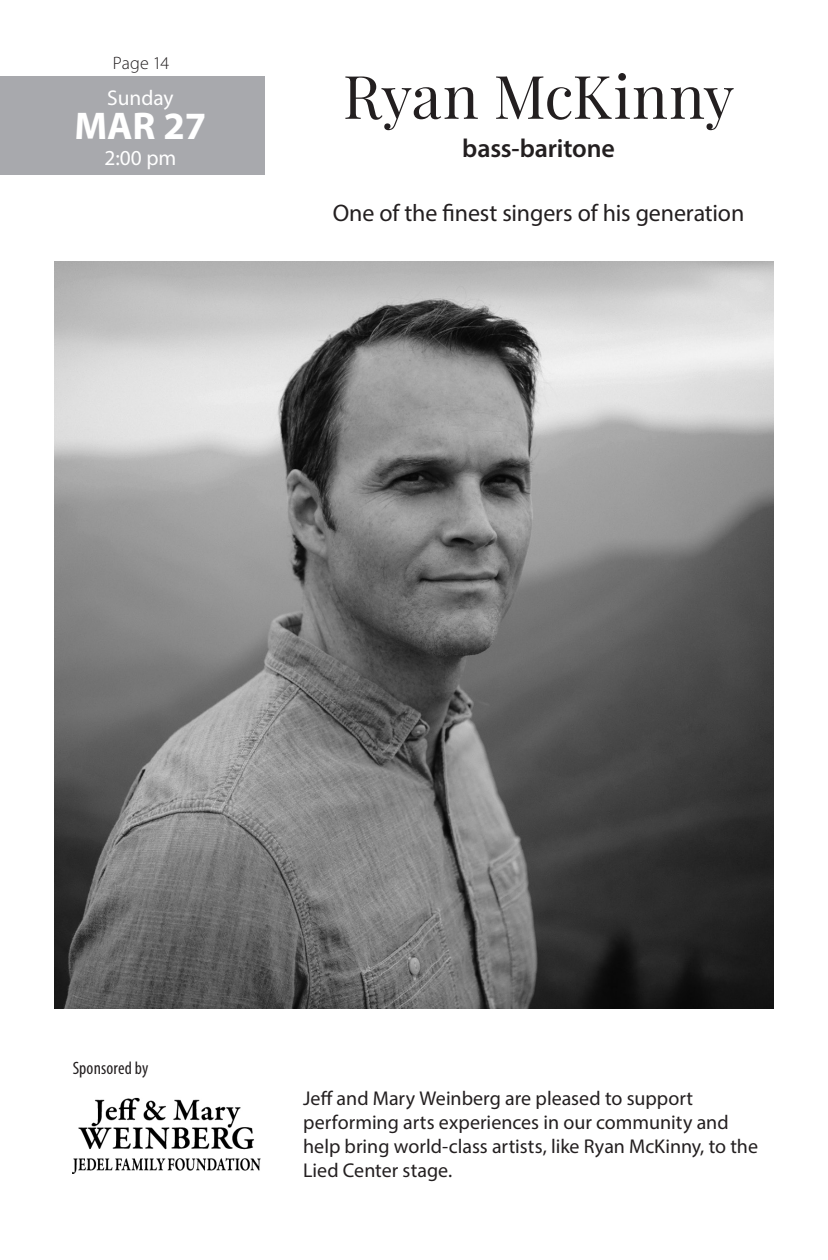
<style>
.page{position:relative;width:828px;height:1260px;background:#fff}
.page>*{position:absolute;margin:0;border:0;box-sizing:border-box;transform-origin:0 0}
.Body{font:60px "Playfair Display";color:#231f20}
.t1{font:700 38.8px "Myriad Pro";color:#fff}
.Body-2{font:600 26px "Myriad Pro";letter-spacing:-.01em;color:#231f20}
.t2{font:24px "Myriad Pro";letter-spacing:-.005em;color:#231f20}
.t3{font:21.4px "Myriad Pro";color:#fff}
.insert_body_copy{font:20px/24px "Myriad Pro";color:#231f20}
.ticketPrices{font:condensed 18px "Myriad Pro";letter-spacing:.01em;color:#231f20}
.t4{font:300 18px "Myriad Pro";color:#231f20}
</style>
<div class="page">
<img style="left:73px;top:1097px;width:187px;height:76px">
<div style="left:0;top:76px;width:265px;height:99px;background:#a8a9ad"></div>
<img style="left:54px;top:262px;width:720px;height:746px">
<p class="t4" style="left:113px;top:52px;width:58px">Page 14</p>
<p class="t3" style="left:107px;top:84px;width:68px">Sunday</p>
<p class="t1" style="left:74px;top:101px;width:134px">MAR 27</p>
<p class="t3" style="left:104px;top:144px;width:73px">2:00 pm</p>
<p class="Body" style="left:343px;top:59px;width:393px">Ryan McKinny</p>
<p class="Body-2" style="left:462px;top:132px;width:154px">bass-baritone</p>
<p class="t2" style="left:333px;top:198px;width:413px">One of the finest singers of his generation</p>
<p class="ticketPrices" style="left:73px;top:1057px;width:77px">Sponsored by</p>
<p class="insert_body_copy" style="left:303px;top:1086px;width:456px">Jeff and Mary Weinberg are pleased to support performing arts experiences in our community and help bring world-class artists, like Ryan McKinny, to the Lied Center stage.</p>
</div>
